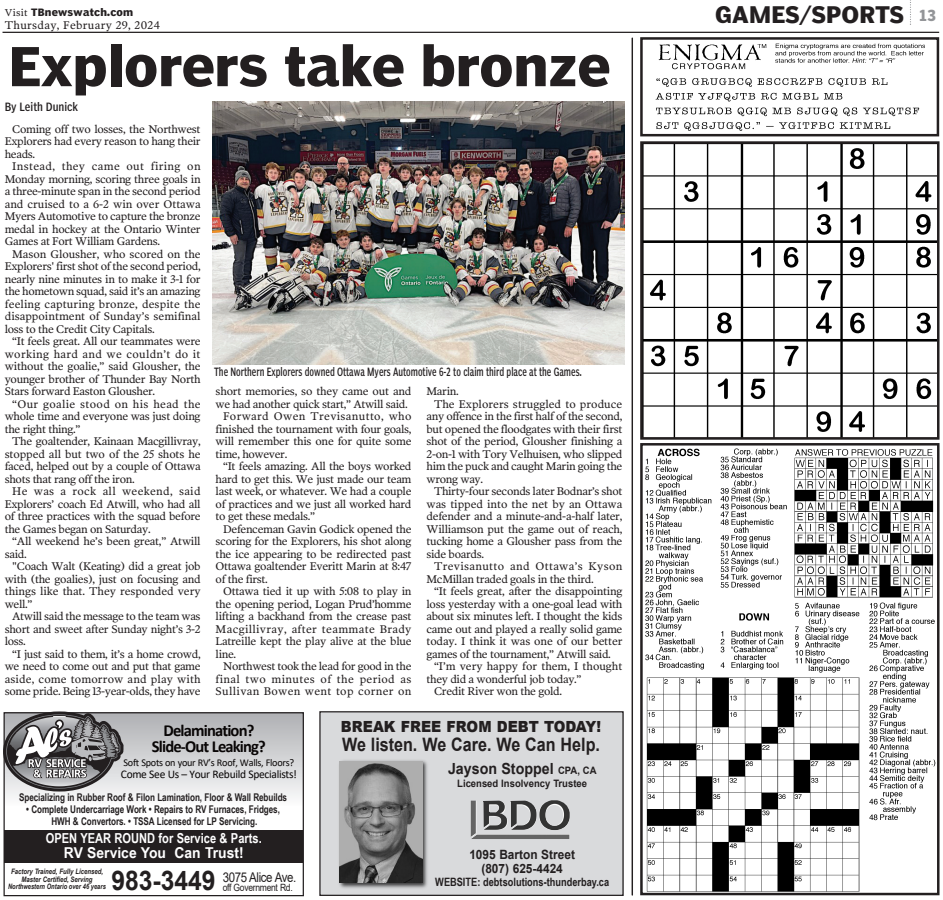
<style>
.page{position:relative;width:943px;height:900px;background:#fff}
.page>*{position:absolute;margin:0;border:0;box-sizing:border-box;transform-origin:0 0}
.t1{font:700 52.5px "Poynter Agate";color:#231f20}
.t2{font:700 27.12px "Arial";color:#231f20;scale:.91 1}
.t3{font:700 22.5px "Poynter Agate";letter-spacing:.01em;color:#231f20}
.t4{font:700 18.5px "Arial";color:#231f20;scale:.87 1}
.t5{font:700 16.88px "Calibri";letter-spacing:-.05em;color:#080505}
.t6{font:900 15.38px "Arial";color:#231f20;scale:.92 1}
.t7{font:700 15.38px "Arial";color:#231f20;scale:.93 1}
.t8{font:700 15px "Arial Narrow";color:#fff;scale:1.13 1}
.t9{font:700 15px "Poynter Agate";color:#939598}
.t10{font:700 13.75px "Arial Narrow";color:#fff}
.t11{font:13.5px "Arial";letter-spacing:-.035em;color:#231f20;scale:.85 1}
.t12{font:700 12.75px "Arial";color:#231f20;scale:.93 1}
.t13{font:11.62px "Calibri";letter-spacing:-.025em;color:#080505}
.t14{font:700 11.5px "Arial Narrow";color:#231f20}
.t15{font:11.25px/12.5px "Poynter Oldstyle Text";letter-spacing:-.03em;color:#231f20;text-align:justify}
.t16{font:11.25px "Poynter Agate Comp One";color:#231f20;scale:.8 1}
.t17{font:11.25px "Poynter Oldstyle Text";letter-spacing:.03em;color:#231f20}
.t18{font:11.25px "Poynter Agate Comp One";color:#231f20}
.t19{font:700 10.62px "Arial Narrow";letter-spacing:-.01em;color:#231f20;scale:.93 1}
.t20{font:10.38px "Calibri";letter-spacing:-.025em;color:#080505}
.t21{font:700 10.25px "Arial";color:#231f20;scale:.93 1}
.t22{font:700 10px "Poynter Agate";letter-spacing:.03em;color:#231f20}
.t23{font:10px "Arial";letter-spacing:-.035em;color:#231f20;scale:.85 1}
.t24{font:italic 700 7.5px "Arial Narrow";color:#231f20}
.t25{font:italic 700 7.5px "Arial Narrow";color:#231f20;scale:.93 1}
.s1{font-family:"Poynter Oldstyle Text";font-weight:400}
.s2{font-size:10.25px}
</style>
<div class="page">
<svg style="left:910px;top:0;width:1px;height:25px"></svg>
<hr style="left:3px;top:32px;width:936px;height:1px;background:#231f20">
<div style="left:320px;top:712px;width:303px;height:183px;background:#d9dadc"></div>
<div style="left:319px;top:711px;width:305px;height:185px;border:1px solid #231f20"></div>
<img style="left:339px;top:760px;width:89px;height:129px">
<img style="left:340px;top:761px;width:82px;height:122px">
<img style="left:471px;top:800px;width:99px;height:39px">
<div style="left:640px;top:37px;width:299px;height:99px;border:2px solid #231f20"></div>
<img style="left:655px;top:43px;width:270px;height:88px">
<img style="left:643px;top:144px;width:293px;height:293px">
<div style="left:640px;top:141px;width:299px;height:299px;border:2px solid #231f20"></div>
<img style="left:645px;top:448px;width:291px;height:444px">
<div style="left:640px;top:443px;width:299px;height:452px;border:2px solid #231f20"></div>
<hr style="left:632px;top:38px;width:1px;height:857px;background:#231f20">
<div style="left:4px;top:712px;width:299px;height:93px;background:linear-gradient(to bottom,#aeafb2,#fafafb)"></div>
<div style="left:4px;top:712px;width:300px;height:184px;border:1px solid #231f20"></div>
<svg style="left:4px;top:711px;width:120px;height:81px;background:#8c8b8d"></svg>
<div style="left:4px;top:830px;width:299px;height:33px;background:#231f20"></div>
<img style="left:213px;top:102px;width:411px;height:263px">
<p class="t22" style="left:5px;top:9px;width:130px"><span class="s1">Visit</span> TBnewswatch.com</p>
<p class="t17" style="left:5px;top:18px;width:157px">Thursday, February 29, 2024</p>
<p class="t1" style="left:9px;top:47px;width:603px">Explorers take bronze</p>
<p class="t18" style="left:5px;top:101px;width:75px">By Leith Dunick</p>
<p class="t15" style="left:5px;top:122px;width:197px;text-indent:7px">Coming off two losses, the Northwest Explorers had every reason to hang their heads.</p>
<p class="t15" style="left:5px;top:160px;width:197px;text-indent:7px">Instead, they came out firing on Monday morning, scoring three goals in a three-minute span in the second period and cruised to a 6-2 win over Ottawa Myers Automotive to capture the bronze medal in hockey at the Ontario Winter Games at Fort William Gardens.</p>
<p class="t15" style="left:5px;top:247px;width:197px;text-indent:7px">Mason Glousher, who scored on the Explorers' first shot of the second period, nearly nine minutes in to make it 3-1 for the hometown squad, said it’s an amazing feeling capturing bronze, despite the disappointment of Sunday’s semifinal loss to the Credit City Capitals.</p>
<p class="t15" style="left:5px;top:335px;width:197px;text-indent:7px">“It feels great. All our teammates were working hard and we couldn’t do it without the goalie,” said Glousher, the younger brother of Thunder Bay North Stars forward Easton Glousher.</p>
<p class="t15" style="left:5px;top:397px;width:197px;text-indent:7px">“Our goalie stood on his head the whole time and everyone was just doing the right thing.”</p>
<p class="t15" style="left:5px;top:435px;width:197px;text-indent:7px">The goaltender, Kainaan Macgillivray, stopped all but two of the 25 shots he faced, helped out by a couple of Ottawa shots that rang off the iron.</p>
<p class="t15" style="left:5px;top:485px;width:197px;text-indent:7px">He was a rock all weekend, said Explorers’ coach Ed Atwill, who had all of three practices with the squad before the Games began on Saturday.</p>
<p class="t15" style="left:5px;top:535px;width:197px;text-indent:7px">“All weekend he’s been great,” Atwill said.</p>
<p class="t15" style="left:5px;top:560px;width:197px;text-indent:7px">"Coach Walt (Keating) did a great job with (the goalies), just on focusing and things like that. They responded very well.”</p>
<p class="t15" style="left:5px;top:610px;width:197px;text-indent:7px">Atwill said the message to the team was short and sweet after Sunday night’s 3-2 loss.</p>
<p class="t15" style="left:5px;top:647px;width:197px;text-indent:7px">“I just said to them, it’s a home crowd, we need to come out and put that game aside, come tomorrow and play with some pride. Being 13-year-olds, they have</p>
<p class="t16" style="left:214px;top:366px;width:461px">The Northern Explorers downed Ottawa Myers Automotive 6-2 to claim third place at the Games.</p>
<p class="t15" style="left:216px;top:385px;width:197px">short memories, so they came out and we had another quick start,” Atwill said.</p>
<p class="t15" style="left:216px;top:410px;width:197px;text-indent:7px">Forward Owen Trevisanutto, who finished the tournament with four goals, will remember this one for quite some time, however.</p>
<p class="t15" style="left:216px;top:460px;width:197px;text-indent:7px">“It feels amazing. All the boys worked hard to get this. We just made our team last week, or whatever. We had a couple of practices and we just all worked hard to get these medals.”</p>
<p class="t15" style="left:216px;top:522px;width:197px;text-indent:7px">Defenceman Gavin Godick opened the scoring for the Explorers, his shot along the ice appearing to be redirected past Ottawa goaltender Everitt Marin at 8:47 of the first.</p>
<p class="t15" style="left:216px;top:585px;width:197px;text-indent:7px">Ottawa tied it up with 5:08 to play in the opening period, Logan Prud’homme lifting a backhand from the crease past Macgillivray, after teammate Brady Latreille kept the play alive at the blue line.</p>
<p class="t15" style="left:216px;top:660px;width:197px;text-indent:7px">Northwest took the lead for good in the final two minutes of the period as Sullivan Bowen went top corner on</p>
<p class="t15" style="left:426px;top:385px;width:34px">Marin.</p>
<p class="t15" style="left:426px;top:397px;width:197px;text-indent:7px">The Explorers struggled to produce any offence in the first half of the second, but opened the floodgates with their first shot of the period, Glousher finishing a 2-on-1 with Tory Velhuisen, who slipped him the puck and caught Marin going the wrong way.</p>
<p class="t15" style="left:426px;top:485px;width:197px;text-indent:7px">Thirty-four seconds later Bodnar’s shot was tipped into the net by an Ottawa defender and a minute-and-a-half later, Williamson put the game out of reach, tucking home a Glousher pass from the side boards.</p>
<p class="t15" style="left:426px;top:560px;width:197px;text-indent:7px">Trevisanutto and Ottawa’s Kyson<br>McMillan traded goals in the third.</p>
<p class="t15" style="left:426px;top:585px;width:197px;text-indent:7px">“It feels great, after the disappointing loss yesterday with a one-goal lead with about six minutes left. I thought the kids came out and played a really solid game today. I think it was one of our better games of the tournament,” Atwill said.</p>
<p class="t15" style="left:426px;top:660px;width:197px;text-indent:7px">“I’m very happy for them, I thought they did a wonderful job today.”</p>
<p class="t15" style="left:434px;top:685px;width:130px">Credit River won the gold.</p>
<p class="t5" style="left:163px;top:723px;width:92px">Delamination?</p>
<p class="t5" style="left:152px;top:739px;width:115px">Slide-Out Leaking?</p>
<p class="t20" style="left:124px;top:758px;width:172px">Soft Spots on your RV’s Roof, Walls, Floors?</p>
<p class="t13" style="left:121px;top:769px;width:178px">Come See Us – Your Rebuild Specialists!</p>
<p class="t19" style="left:19px;top:791px;width:290px">Specializing in Rubber Roof &amp; Filon Lamination, Floor &amp; Wall Rebuilds</p>
<p class="t19" style="left:26px;top:803px;width:274px">• Complete Undercarriage Work • Repairs to RV Furnaces, Fridges,</p>
<p class="t19" style="left:51px;top:815px;width:223px">HWH &amp; Convertors. • TSSA Licensed for LP Servicing.</p>
<p class="t10" style="left:46px;top:831px;width:217px">OPEN YEAR ROUND for Service &amp; Parts.</p>
<p class="t8" style="left:64px;top:844px;width:161px">RV Service You Can Trust!</p>
<p class="t24" style="left:11px;top:867px;width:93px">Factory Trained, Fully Licensed,</p>
<p class="t24" style="left:22px;top:875px;width:73px">Master Certified, Serving</p>
<p class="t25" style="left:8px;top:882px;width:107px">Northwestern Ontario over 46 years</p>
<p class="t2" style="left:111px;top:866px;width:116px">983-3449</p>
<p class="t11" style="left:223px;top:870px;width:88px">3075 Alice Ave.</p>
<p class="t23" style="left:223px;top:882px;width:84px">off Government Rd.</p>
<p class="t6" style="left:341px;top:715px;width:284px">BREAK FREE FROM DEBT TODAY!</p>
<p class="t4" style="left:342px;top:734px;width:298px">We listen. We Care. We Can Help.</p>
<p class="t7" style="left:448px;top:760px;width:161px">Jayson Stoppel <span class="s2">CPA, CA</span></p>
<p class="t21" style="left:457px;top:777px;width:141px">Licensed Insolvency Trustee</p>
<p class="t12" style="left:469px;top:847px;width:115px">1095 Barton Street</p>
<p class="t12" style="left:481px;top:861px;width:89px">(807) 625-4424</p>
<p class="t14" style="left:435px;top:875px;width:175px">WEBSITE: debtsolutions-thunderbay.ca</p>
<p class="t3" style="left:715px;top:6px;width:191px">GAMES/SPORTS</p>
<p class="t9" style="left:919px;top:10px;width:19px">13</p>
</div>
